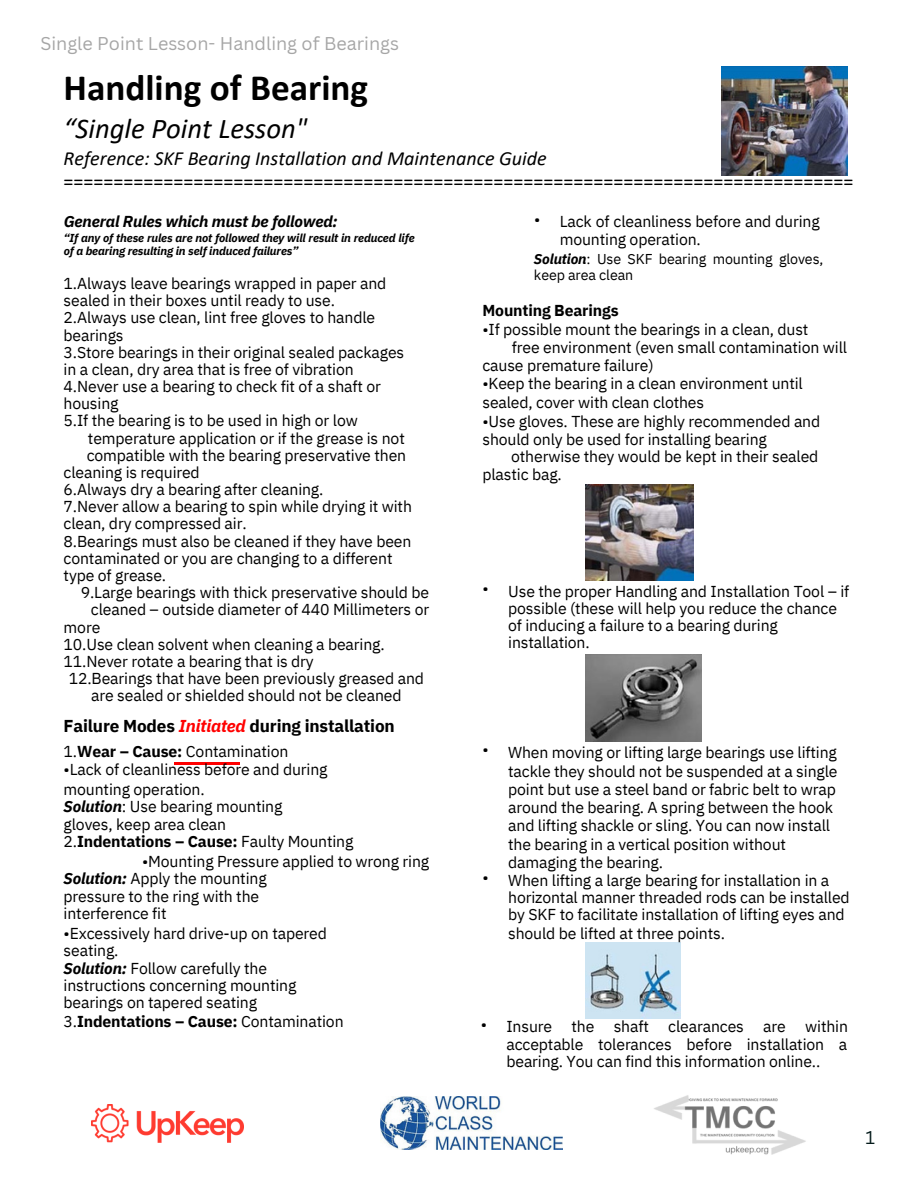
<style>
.page{position:relative;width:918px;height:1188px;background:#fff}
.page>*{position:absolute;margin:0;border:0;box-sizing:border-box;transform-origin:0 0}
.t1{font:700 37.2px "Calibri";color:#000}
.t2{font:italic 28.65px "Calibri";color:#000}
.t3{font:20.1px "Calibri";color:#000}
.t4{font:italic 20.1px "Calibri";color:#000}
.t5{font:18px "Canva Sans";color:#a6a6a6}
.t6{font:18px "Canva Sans";color:#051b1b}
.t7{font:700 17.25px "IBM Plex Sans";letter-spacing:-.01em;color:#000}
.t8{font:15.75px/17.2px "IBM Plex Sans";letter-spacing:-.01em;color:#000}
.t9{font:italic 700 15.75px "IBM Plex Sans";letter-spacing:-.01em;color:#000}
.t10{font:700 15.75px "IBM Plex Sans";letter-spacing:-.01em;color:#000}
.t11{font:14.25px/16px "IBM Plex Sans";letter-spacing:-.01em;color:#000}
.t12{font:italic 700 11.55px/12.9px "IBM Plex Sans";letter-spacing:-.01em;color:#000}
.s1{font-weight:700;font-style:italic}
.s2{font-style:italic;color:#f00}
.s3{font-weight:700}
</style>
<div class="page">
<img style="left:722px;top:67px;width:126px;height:109px">
<hr style="left:174px;top:762px;width:65px;height:3px;background:#f00">
<img style="left:585px;top:484px;width:108px;height:97px">
<img style="left:585px;top:654px;width:116px;height:88px">
<img style="left:585px;top:943px;width:96px;height:75px">
<img style="left:92px;top:1104px;width:152px;height:39px">
<img style="left:381px;top:1096px;width:182px;height:53px">
<img style="left:654px;top:1095px;width:152px;height:60px">
<p class="t5" style="left:40px;top:31px;width:360px">Single Point Lesson- Handling of Bearings</p>
<h1 class="t1" style="left:64px;top:72px;width:306px">Handling of Bearing</h1>
<h2 class="t2" style="left:64px;top:116px;width:245px">“Single Point Lesson"</h2>
<p class="t4" style="left:64px;top:149px;width:485px">Reference: SKF Bearing Installation and Maintenance Guide</p>
<p class="t3" style="left:64px;top:173px;width:792px">===============================================================================</p>
<p class="t9" style="left:64px;top:211px;width:276px">General Rules which must be followed:</p>
<p class="t8" style="left:560px;top:213px;width:261px">Lack of cleanliness before and during mounting operation.</p>
<p class="t8" style="left:534px;top:210px;width:8px">•</p>
<p class="t11" style="left:534px;top:250px;width:291px"><span class="s1">Solution</span>: Use SKF bearing mounting gloves, keep area clean</p>
<p class="t12" style="left:64px;top:231px;width:352px">“If any of these rules are not followed they will result in reduced life of a bearing resulting in self induced failures”</p>
<p class="t8" style="left:64px;top:274px;width:342px">1.Always leave bearings wrapped in paper and sealed in their boxes until ready to use.<br>2.Always use clean, lint free gloves to handle bearings<br>3.Store bearings in their original sealed packages in a clean, dry area that is free of vibration 4.Never use a bearing to check fit of a shaft or housing<br>5.If the bearing is to be used in high or low</p>
<p class="t8" style="left:88px;top:429px;width:318px">temperature application or if the grease is not</p>
<p class="t8" style="left:87px;top:446px;width:321px">compatible with the bearing preservative then</p>
<p class="t8" style="left:64px;top:463px;width:138px">cleaning is required</p>
<p class="t8" style="left:64px;top:481px;width:261px">6.Always dry a bearing after cleaning.</p>
<p class="t8" style="left:64px;top:498px;width:350px">7.Never allow a bearing to spin while drying it with</p>
<p class="t8" style="left:64px;top:515px;width:185px">clean, dry compressed air.</p>
<p class="t8" style="left:64px;top:532px;width:349px">8.Bearings must also be cleaned if they have been</p>
<p class="t8" style="left:64px;top:549px;width:330px">contaminated or you are changing to a different</p>
<p class="t8" style="left:64px;top:566px;width:104px">type of grease.</p>
<p class="t8" style="left:81px;top:584px;width:350px">9.Large bearings with thick preservative should be</p>
<p class="t8" style="left:91px;top:601px;width:340px">cleaned – outside diameter of 440 Millimeters or</p>
<p class="t8" style="left:64px;top:618px;width:38px">more</p>
<p class="t8" style="left:64px;top:635px;width:323px">10.Use clean solvent when cleaning a bearing.</p>
<p class="t8" style="left:64px;top:652px;width:252px">11.Never rotate a bearing that is dry</p>
<p class="t8" style="left:69px;top:670px;width:357px">12.Bearings that have been previously greased and</p>
<p class="t8" style="left:91px;top:687px;width:312px">are sealed or shielded should not be cleaned</p>
<p class="t7" style="left:64px;top:715px;width:333px">Failure Modes <span class="s2">Initiated</span> during installation</p>
<p class="t8" style="left:64px;top:743px;width:226px">1.<span class="s3">Wear – Cause:</span> Contamination</p>
<p class="t8" style="left:64px;top:760px;width:265px;line-height:19.4px">•Lack of cleanliness before and during mounting operation.</p>
<p class="t8" style="left:64px;top:797px;width:291px;line-height:17.7px"><span class="s1">Solution</span>: Use bearing mounting<br>gloves, keep area clean<br>2.<span class="s3">Indentations – Cause:</span> Faulty Mounting</p>
<p class="t8" style="left:64px;top:852px;width:367px;text-indent:79px">•Mounting Pressure applied to wrong ring<br><span class="s1">Solution:</span> Apply the mounting<br>pressure to the ring with the<br>interference fit</p>
<p class="t8" style="left:64px;top:924px;width:282px">•Excessively hard drive-up on tapered seating.<br><span class="s1">Solution:</span> Follow carefully the instructions concerning mounting bearings on tapered seating<br>3.<span class="s3">Indentations – Cause:</span> Contamination</p>
<p class="t10" style="left:482px;top:300px;width:138px">Mounting Bearings</p>
<p class="t8" style="left:482px;top:320px;width:328px">•If possible mount the bearings in a clean, dust</p>
<p class="t8" style="left:512px;top:338px;width:337px">free environment (even small contamination will</p>
<p class="t8" style="left:482px;top:357px;width:173px">cause premature failure)</p>
<p class="t8" style="left:482px;top:374px;width:322px;line-height:18.3px">•Keep the bearing in a clean environment until sealed, cover with clean clothes</p>
<p class="t8" style="left:482px;top:412px;width:339px;line-height:18.3px">•Use gloves. These are highly recommended and should only be used for installing bearing</p>
<p class="t8" style="left:482px;top:448px;width:337px;text-indent:29px">otherwise they would be kept in their sealed plastic bag.</p>
<p class="t8" style="left:508px;top:582px;width:343px">Use the proper Handling and Installation Tool – if possible (these will help you reduce the chance of inducing a failure to a bearing during installation.</p>
<p class="t8" style="left:482px;top:580px;width:8px">•</p>
<p class="t8" style="left:508px;top:743px;width:343px;line-height:18px">When moving or lifting large bearings use lifting tackle they should not be suspended at a single point but use a steel band or fabric belt to wrap around the bearing. A spring between the hook and lifting shackle or sling. You can now install the bearing in a vertical position without damaging the bearing.<br>When lifting a large bearing for installation in a horizontal manner threaded rods can be installed by SKF to facilitate installation of lifting eyes and should be lifted at three points.</p>
<p class="t8" style="left:482px;top:740px;width:8px">•</p>
<p class="t8" style="left:482px;top:868px;width:8px">•</p>
<p class="t8" style="left:506px;top:1018px;width:343px;text-align:justify">Insure the shaft clearances are within acceptable tolerances before installation a bearing. You can find this information online..</p>
<p class="t8" style="left:481px;top:1015px;width:8px">•</p>
<p class="t6" style="left:865px;top:1125px;width:11px">1</p>
</div>
